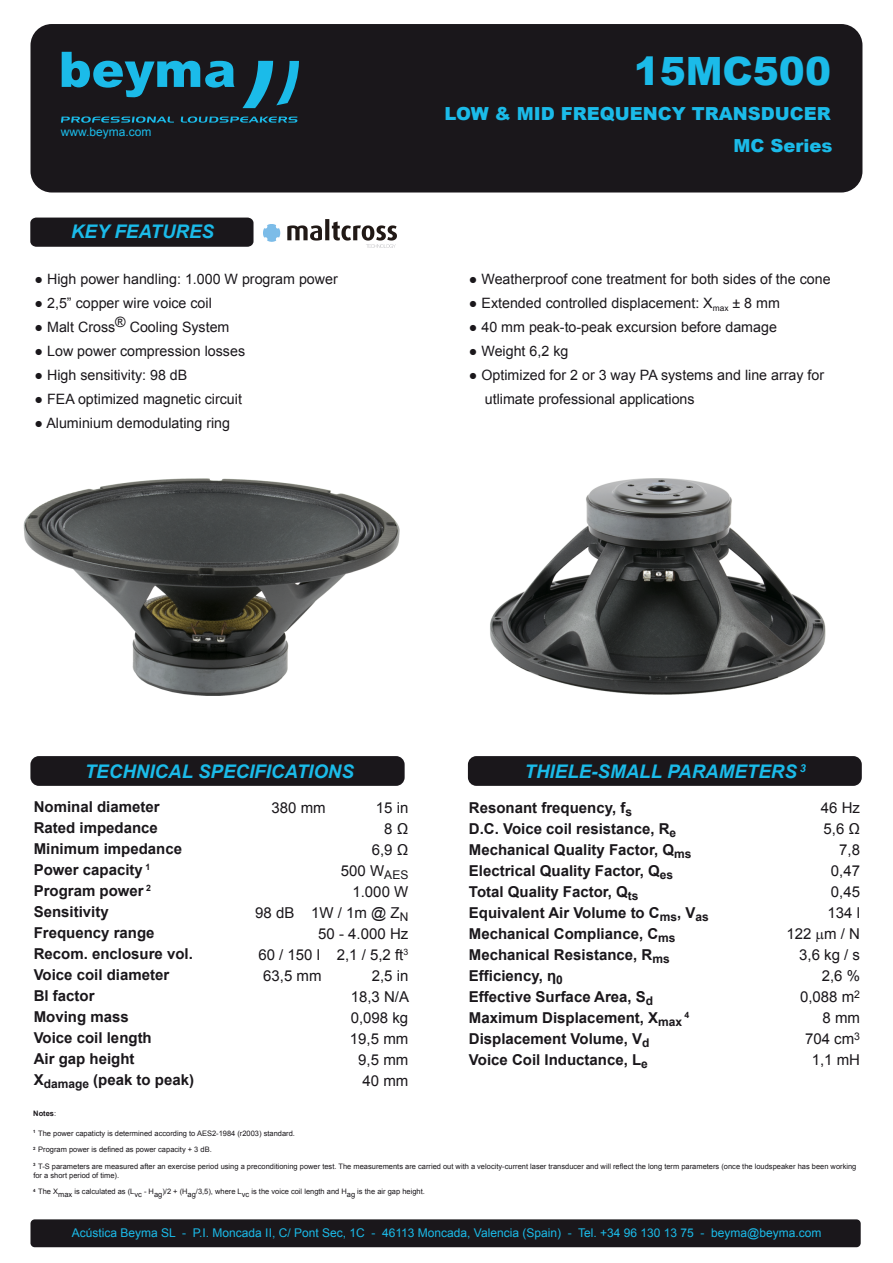
<style>
.page{position:relative;width:893px;height:1263px;background:#fff}
.page>*{position:absolute;margin:0;border:0;box-sizing:border-box;transform-origin:0 0}
.t1{font:900 39px "Arial";color:#1bbbe9}
.t2{font:italic 700 18.75px "Arial";color:#1bbbe9}
.t3{font:900 18px "Arial";color:#1bbbe9}
.t4{font:700 15px/21px "Arial";color:#1a171b}
.t5{font:15px/21px "Arial";color:#1a171b;text-align:right}
.t6{font:14.25px/24px "Arial";color:#1a171b}
.t7{font:12px "Arial";color:#1bbbe9}
.t8{font:700 8.7px "Arial";color:#1a171b}
.t9{font:7.5px/9px "Arial";color:#1a171b}
.t10{font:700 7.5px "Arial";color:#1a171b}
.s1{font-weight:400}
</style>
<div class="page">
<div style="left:31px;top:24px;width:831px;height:168px;background:#1a171b;border-radius:21px"></div>
<svg style="left:61px;top:52px;width:238px;height:71px"></svg>
<div style="left:468px;top:756px;width:394px;height:30px;background:#1a171b;border-radius:9px"></div>
<div style="left:30px;top:756px;width:375px;height:30px;background:#1a171b;border-radius:9px"></div>
<div style="left:30px;top:218px;width:223px;height:29px;background:#1a171b"></div>
<img style="left:264px;top:220px;width:132px;height:28px">
<div style="left:30px;top:1219px;width:831px;height:28px;background:#1a171b;border-radius:4px"></div>
<img style="left:490px;top:478px;width:336px;height:217px">
<img style="left:23px;top:478px;width:377px;height:217px">
<p class="t7" style="left:61px;top:124px;width:92px">www.beyma.com</p>
<p class="t2" style="left:71px;top:219px;width:145px">KEY FEATURES</p>
<p class="t6" style="left:35px;top:267px;width:305px">● High power handling: 1.000 W program power</p>
<p class="t6" style="left:35px;top:291px;width:179px">● 2,5” copper wire voice coil</p>
<p class="t6" style="left:35px;top:315px;width:196px">● Malt Cross® Cooling System</p>
<p class="t6" style="left:35px;top:339px;width:212px">● Low power compression losses</p>
<p class="t6" style="left:35px;top:363px;width:154px">● High sensitivity: 98 dB</p>
<p class="t6" style="left:35px;top:387px;width:209px">● FEA optimized magnetic circuit</p>
<p class="t6" style="left:35px;top:411px;width:197px">● Aluminium demodulating ring</p>
<h1 class="t1" style="left:634px;top:43px;width:199px">15MC500</h1>
<p class="t3" style="left:445px;top:101px;width:388px">LOW &amp; MID FREQUENCY TRANSDUCER</p>
<p class="t3" style="left:733px;top:132px;width:100px">MC Series</p>
<p class="t6" style="left:469px;top:267px;width:363px">● Weatherproof cone treatment for both sides of the cone</p>
<p class="t6" style="left:469px;top:291px;width:312px">● Extended controlled displacement: X<sub>max</sub> ± 8 mm</p>
<p class="t6" style="left:469px;top:315px;width:309px">● 40 mm peak-to-peak excursion before damage</p>
<p class="t6" style="left:469px;top:339px;width:101px">● Weight 6,2 kg</p>
<p class="t6" style="left:485px;top:363px;width:341px;text-indent:-16px">● Optimized for 2 or 3 way PA systems and line array for utlimate professional applications</p>
<p class="t2" style="left:85px;top:759px;width:271px">TECHNICAL SPECIFICATIONS</p>
<p class="t4" style="left:34px;top:797px;width:162px">Nominal diameter<br>Rated impedance<br>Minimum impedance<br>Power capacity <sup>1<br></sup>Program power <sup>2<br></sup>Sensitivity<br>Frequency range<br>Recom. enclosure vol.<br>Voice coil diameter<br>Bl factor<br>Moving mass<br>Voice coil length<br>Air gap height<br>X<sub>damage</sub> (peak to peak)</p>
<p class="t5" style="left:272px;top:798px;width:56px">380 mm</p>
<p class="t5" style="left:376px;top:798px;width:34px">15 in</p>
<p class="t5" style="left:384px;top:819px;width:26px">8 Ω</p>
<p class="t5" style="left:372px;top:840px;width:38px">6,9 Ω</p>
<p class="t5" style="left:341px;top:861px;width:69px">500 W<sub>AES</sub></p>
<p class="t5" style="left:352px;top:882px;width:57px">1.000 W</p>
<p class="t5" style="left:255px;top:903px;width:155px">98 dB 1W / 1m @ Z<sub>N</sub></p>
<p class="t5" style="left:318px;top:924px;width:92px">50 - 4.000 Hz</p>
<p class="t5" style="left:258px;top:945px;width:151px">60 / 150 l 2,1 / 5,2 ft<sup>3</sup></p>
<p class="t5" style="left:263px;top:966px;width:60px">63,5 mm</p>
<p class="t5" style="left:350px;top:966px;width:61px">2,5 in<br>18,3 N/A<br>0,098 kg<br>19,5 mm<br>9,5 mm<br>40 mm</p>
<p class="t2" style="left:525px;top:759px;width:283px">THIELE-SMALL PARAMETERS <sup>3</sup></p>
<p class="t4" style="left:469px;top:798px;width:241px">Resonant frequency, f<sub>s<br></sub>D.C. Voice coil resistance, R<sub>e<br></sub>Mechanical Quality Factor, Q<sub>ms<br></sub>Electrical Quality Factor, Q<sub>es<br></sub>Total Quality Factor, Q<sub>ts<br></sub>Equivalent Air Volume to C<sub>ms</sub>, V<sub>as<br></sub>Mechanical Compliance, C<sub>ms<br></sub>Mechanical Resistance, R<sub>ms<br></sub>Efficiency, η<sub>0<br></sub>Effective Surface Area, S<sub>d<br></sub>Maximum Displacement, X<sub>max</sub></p>
<p class="t8" style="left:685px;top:1009px;width:6px">4</p>
<p class="t4" style="left:469px;top:1029px;width:182px">Displacement Volume, V<sub>d<br></sub>Voice Coil Inductance, L<sub>e</sub></p>
<p class="t5" style="left:786px;top:798px;width:75px">46 Hz<br>5,6 Ω<br>7,8<br>0,47<br>0,45<br>134 l<br>122 m / N<br>3,6 kg / s<br>2,6 %<br>0,088 m<sup>2<br></sup>8 mm<br>704 cm<sup>3<br></sup>1,1 mH</p>
<p class="t10" style="left:33px;top:1108px;width:24px">Notes<span class="s1">:</span></p>
<p class="t9" style="left:33px;top:1128px;width:263px"><sup>1</sup> The power capaticty is determined according to AES2-1984 (r2003) standard.</p>
<p class="t9" style="left:33px;top:1145px;width:180px"><sup>2</sup> Program power is defined as power capacity + 3 dB.</p>
<p class="t9" style="left:33px;top:1161px;width:825px"><sup>3</sup> T-S parameters are measured after an exercise period using a preconditioning power test. The measurements are carried out with a velocity-current laser transducer and will reflect the long term parameters (once the loudspeaker has been working for a short period of time).</p>
<p class="t9" style="left:33px;top:1187px;width:393px"><sup>4</sup> The Xmax is calculated as (Lvc - Hag)/2 + (Hag/3,5), where Lvc is the voice coil length and Hag is the air gap height.</p>
<p class="t7" style="left:72px;top:1225px;width:751px">Acústica Beyma SL - P.I. Moncada II, C/ Pont Sec, 1C - 46113 Moncada, Valencia (Spain) - Tel. +34 96 130 13 75 - beyma@beyma.com</p>
</div>
